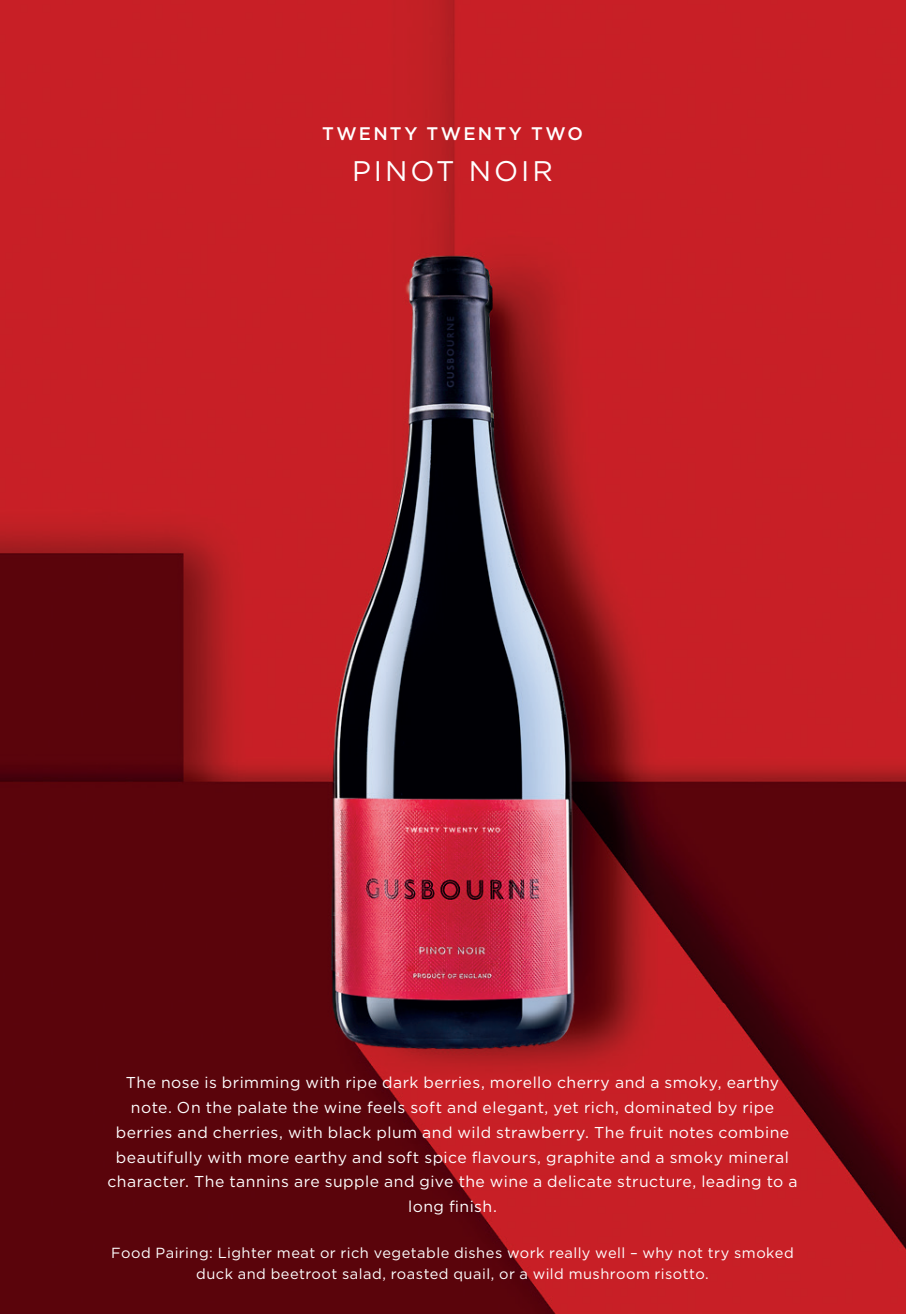
<style>
.page{position:relative;width:906px;height:1314px;background:#fff}
.page>*{position:absolute;margin:0;border:0;box-sizing:border-box;transform-origin:0 0}
.t1{font:28.35px "Gotham";letter-spacing:.105em;color:#fff}
.t2{font:500 18.22px "Gotham";letter-spacing:.13em;color:#fff}
.t3{font:15.75px/24.8px "Gotham";letter-spacing:.03em;color:#fff;text-align:center}
.t4{font:14.62px/20.2px "Gotham";letter-spacing:.03em;color:#fff;text-align:center}
</style>
<div class="page">
<img style="left:0;top:0;width:906px;height:1004px">
<img style="left:0;top:1004px;width:906px;height:310px">
<p class="t2" style="left:322px;top:122px;width:262px">TWENTY TWENTY TWO</p>
<h1 class="t1" style="left:352px;top:153px;width:202px">PINOT NOIR</h1>
<p class="t3" style="left:107px;top:1070px;width:691px">The nose is brimming with ripe dark berries, morello cherry and a smoky, earthy note. On the palate the wine feels soft and elegant, yet rich, dominated by ripe berries and cherries, with black plum and wild strawberry. The fruit notes combine beautifully with more earthy and soft spice flavours, graphite and a smoky mineral character. The tannins are supple and give the wine a delicate structure, leading to a long finish.</p>
<p class="t4" style="left:111px;top:1243px;width:684px">Food Pairing: Lighter meat or rich vegetable dishes work really well – why not try smoked duck and beetroot salad, roasted quail, or a wild mushroom risotto.</p>
</div>
